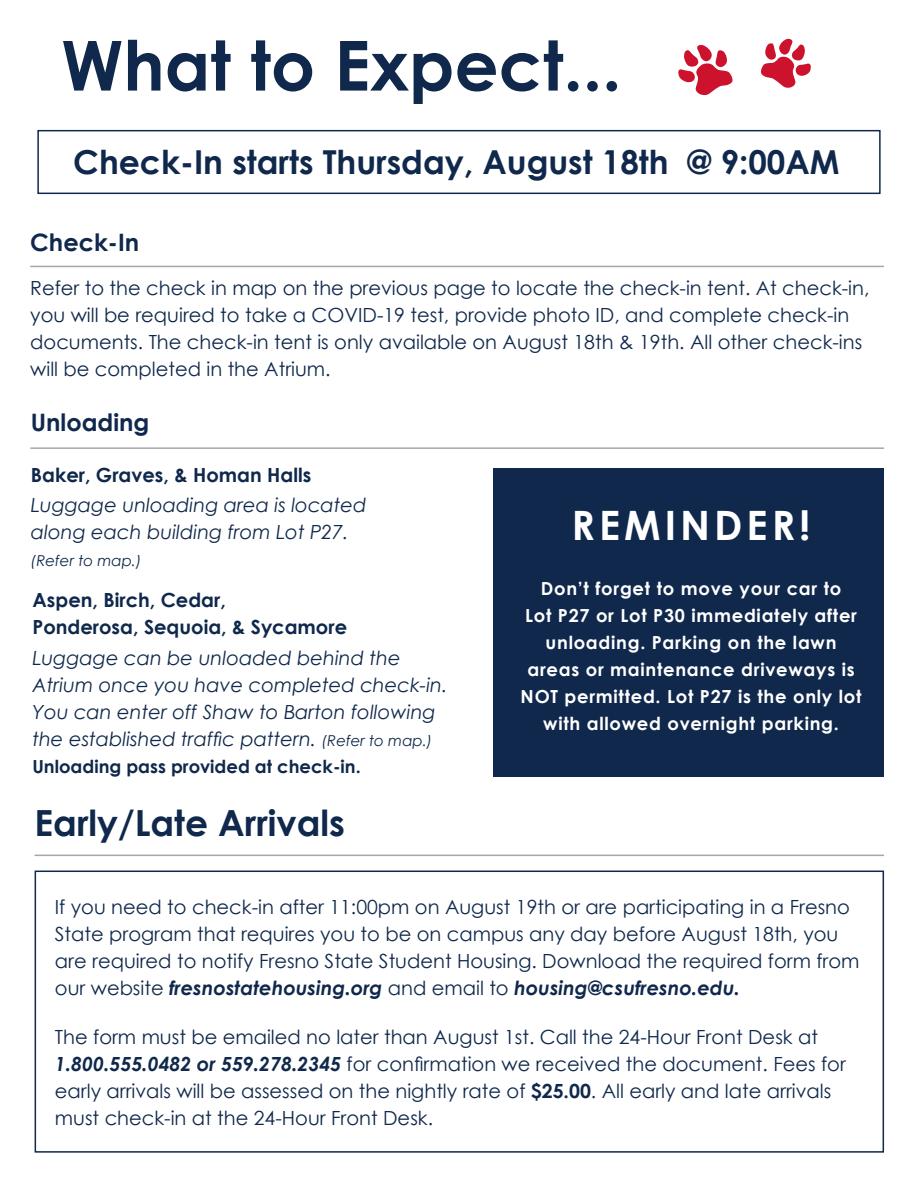
<style>
.page{position:relative;width:918px;height:1188px;background:#fff}
.page>*{position:absolute;margin:0;border:0;box-sizing:border-box;transform-origin:0 0}
.t1{font:700 69px "Century Gothic";color:#0f284b}
.t2{font:700 40.5px "Century Gothic";letter-spacing:.1em;color:#fff}
.t3{font:700 36px "Century Gothic";color:#0f284b}
.t4{font:700 33px "Century Gothic";color:#0f284b}
.t5{font:700 24px "Century Gothic";color:#0f284b}
.t6{font:19.5px/27px "Century Gothic";color:#0f284b}
.t7{font:italic 19.5px/27px "Century Gothic";color:#0f284b}
.t8{font:700 19.5px/27px "Century Gothic";color:#0f284b}
.t9{font:700 18px/27px "Century Gothic";letter-spacing:.04em;color:#fff;text-align:center}
.t10{font:700 18px "Century Gothic";color:#0f284b}
.t11{font:italic 15px "Century Gothic";color:#0f284b}
.s1{font-size:15px}
.s2{font-weight:700;font-style:italic}
.s3{font-weight:700}
</style>
<div class="page">
<div style="left:493px;top:468px;width:391px;height:309px;background:#10284c"></div>
<div style="left:35px;top:871px;width:849px;height:282px;border:2px solid #10284c"></div>
<div style="left:37px;top:130px;width:844px;height:64px;border:2px solid #10284c"></div>
<svg style="left:760px;top:38px;width:51px;height:50px"></svg>
<svg style="left:678px;top:45px;width:55px;height:51px"></svg>
<hr style="left:35px;top:855px;width:849px;height:1px;background:#a5a7aa">
<hr style="left:30px;top:447px;width:854px;height:2px;background:#a5a7aa">
<hr style="left:30px;top:266px;width:854px;height:1px;background:#a5a7aa">
<h1 class="t1" style="left:61px;top:13px;width:562px">What to Expect...</h1>
<h3 class="t4" style="left:73px;top:137px;width:768px">Check-In starts Thursday, August 18th @ 9:00AM</h3>
<p class="t5" style="left:30px;top:224px;width:110px">Check-In</p>
<p class="t6" style="left:30px;top:274px;width:841px">Refer to the check in map on the previous page to locate the check-in tent. At check-in, you will be required to take a COVID-19 test, provide photo ID, and complete check-in documents. The check-in tent is only available on August 18th &amp; 19th. All other check-ins will be completed in the Atrium.</p>
<p class="t5" style="left:31px;top:404px;width:120px">Unloading</p>
<p class="t8" style="left:31px;top:460px;width:282px">Baker, Graves, &amp; Homan Halls</p>
<p class="t7" style="left:31px;top:491px;width:337px">Luggage unloading area is located along each building from Lot P27.</p>
<p class="t11" style="left:31px;top:550px;width:112px">(Refer to map.)</p>
<p class="t8" style="left:32px;top:586px;width:316px">Aspen, Birch, Cedar,<br>Ponderosa, Sequoia, &amp; Sycamore</p>
<p class="t7" style="left:32px;top:644px;width:417px">Luggage can be unloaded behind the Atrium once you have completed check-in.<br>You can enter off Shaw to Barton following the established traffic pattern. <span class="s1">(Refer to map.)</span></p>
<p class="t10" style="left:32px;top:753px;width:330px">Unloading pass provided at check-in.</p>
<h3 class="t3" style="left:35px;top:795px;width:312px">Early/Late Arrivals</h3>
<h2 class="t2" style="left:572px;top:495px;width:240px">REMINDER!</h2>
<p class="t9" style="left:521px;top:574px;width:342px">Don’t forget to move your car to<br>Lot P27 or Lot P30 immediately after unloading. Parking on the lawn areas or maintenance driveways is NOT permitted. Lot P27 is the only lot with allowed overnight parking.</p>
<p class="t6" style="left:55px;top:894px;width:806px">If you need to check-in after 11:00pm on August 19th or are participating in a Fresno State program that requires you to be on campus any day before August 18th, you are required to notify Fresno State Student Housing. Download the required form from our website <span class="s2">fresnostatehousing.org</span> and email to <span class="s2">housing@csufresno.edu.</span></p>
<p class="t6" style="left:55px;top:1023px;width:792px">The form must be emailed no later than August 1st. Call the 24-Hour Front Desk at <span class="s2">1.800.555.0482 or 559.278.2345</span> for confirmation we received the document. Fees for early arrivals will be assessed on the nightly rate of <span class="s3">$25.00</span>. All early and late arrivals must check-in at the 24-Hour Front Desk.</p>
</div>
